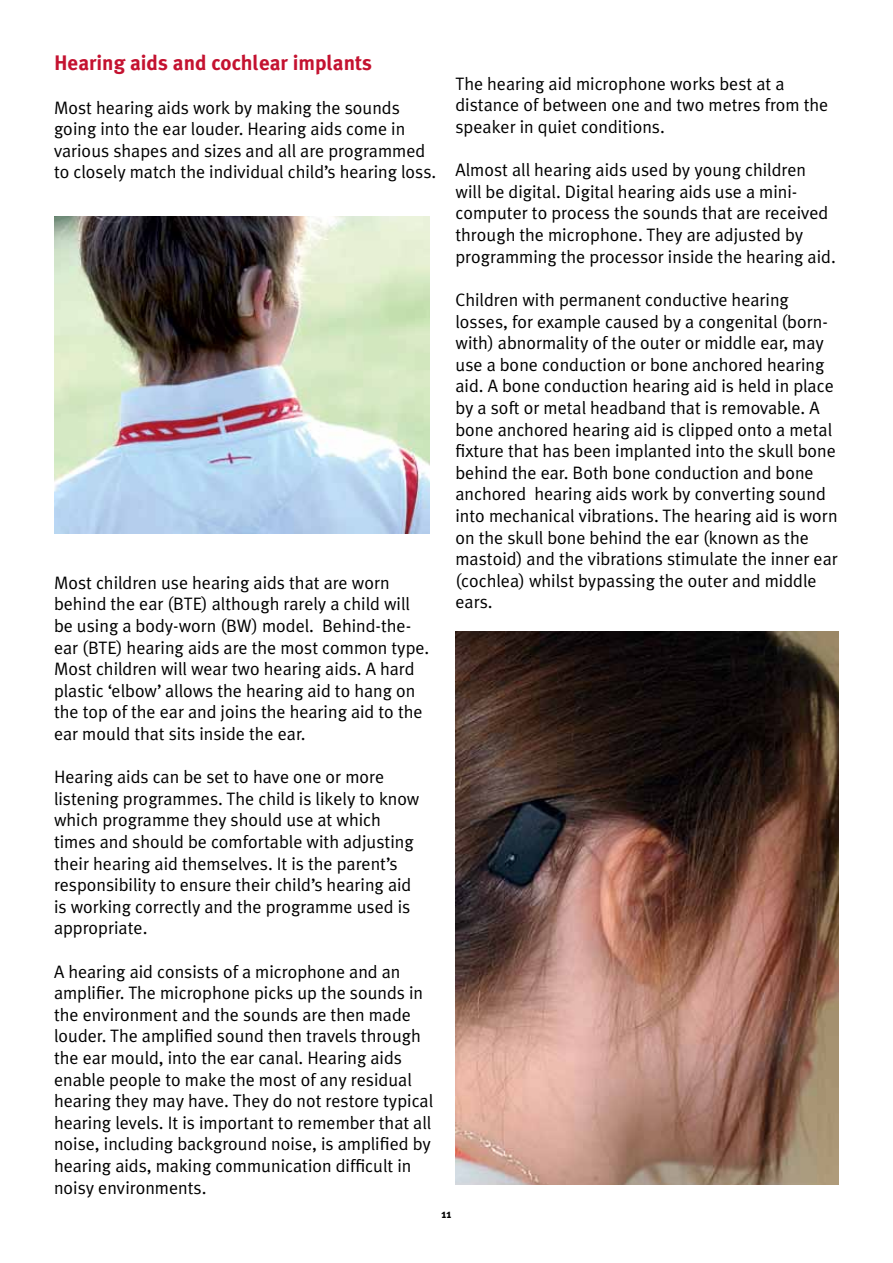
<style>
.page{position:relative;width:893px;height:1263px;background:#fff}
.page>*{position:absolute;margin:0;border:0;box-sizing:border-box;transform-origin:0 0}
.t1{font:700 21px "Meta Plus";color:#c41230}
.t2{font:18px/21.6px "Meta Plus Normal";color:#000}
.t3{font:700 12px "Meta Plus";color:#000}
</style>
<div class="page">
<img style="left:455px;top:631px;width:384px;height:554px">
<img style="left:54px;top:216px;width:375px;height:318px">
<p class="t1" style="left:54px;top:51px;width:319px">Hearing aids and cochlear implants</p>
<p class="t2" style="left:54px;top:96px;width:384px">Most hearing aids work by making the sounds going into the ear louder. Hearing aids come in various shapes and sizes and all are programmed to closely match the individual child’s hearing loss.</p>
<p class="t2" style="left:54px;top:571px;width:377px">Most children use hearing aids that are worn behind the ear (BTE) although rarely a child will be using a body-worn (BW) model. Behind-the&shy;ear (BTE) hearing aids are the most common type.<br>Most children will wear two hearing aids. A hard plastic ‘elbow’ allows the hearing aid to hang on the top of the ear and joins the hearing aid to the ear mould that sits inside the ear.</p>
<p class="t2" style="left:54px;top:766px;width:367px">Hearing aids can be set to have one or more listening programmes. The child is likely to know which programme they should use at which times and should be comfortable with adjusting their hearing aid themselves. It is the parent’s responsibility to ensure their child’s hearing aid is working correctly and the programme used is appropriate.</p>
<p class="t2" style="left:54px;top:960px;width:381px">A hearing aid consists of a microphone and an amplifier. The microphone picks up the sounds in the environment and the sounds are then made louder. The amplified sound then travels through the ear mould, into the ear canal. Hearing aids enable people to make the most of any residual hearing they may have. They do not restore typical hearing levels. It is important to remember that all noise, including background noise, is amplified by hearing aids, making communication difficult in noisy environments.</p>
<p class="t2" style="left:455px;top:73px;width:374px">The hearing aid microphone works best at a distance of between one and two metres from the speaker in quiet conditions.</p>
<p class="t2" style="left:455px;top:159px;width:382px">Almost all hearing aids used by young children will be digital. Digital hearing aids use a mini&shy;computer to process the sounds that are received through the microphone. They are adjusted by programming the processor inside the hearing aid.</p>
<p class="t2" style="left:455px;top:289px;width:384px">Children with permanent conductive hearing losses, for example caused by a congenital (born&shy;with) abnormality of the outer or middle ear, may use a bone conduction or bone anchored hearing aid. A bone conduction hearing aid is held in place by a soft or metal headband that is removable. A bone anchored hearing aid is clipped onto a metal fixture that has been implanted into the skull bone behind the ear. Both bone conduction and bone anchored hearing aids work by converting sound into mechanical vibrations. The hearing aid is worn on the skull bone behind the ear (known as the mastoid) and the vibrations stimulate the inner ear (cochlea) whilst bypassing the outer and middle ears.</p>
<p class="t3" style="left:441px;top:1207px;width:11px">11</p>
</div>
